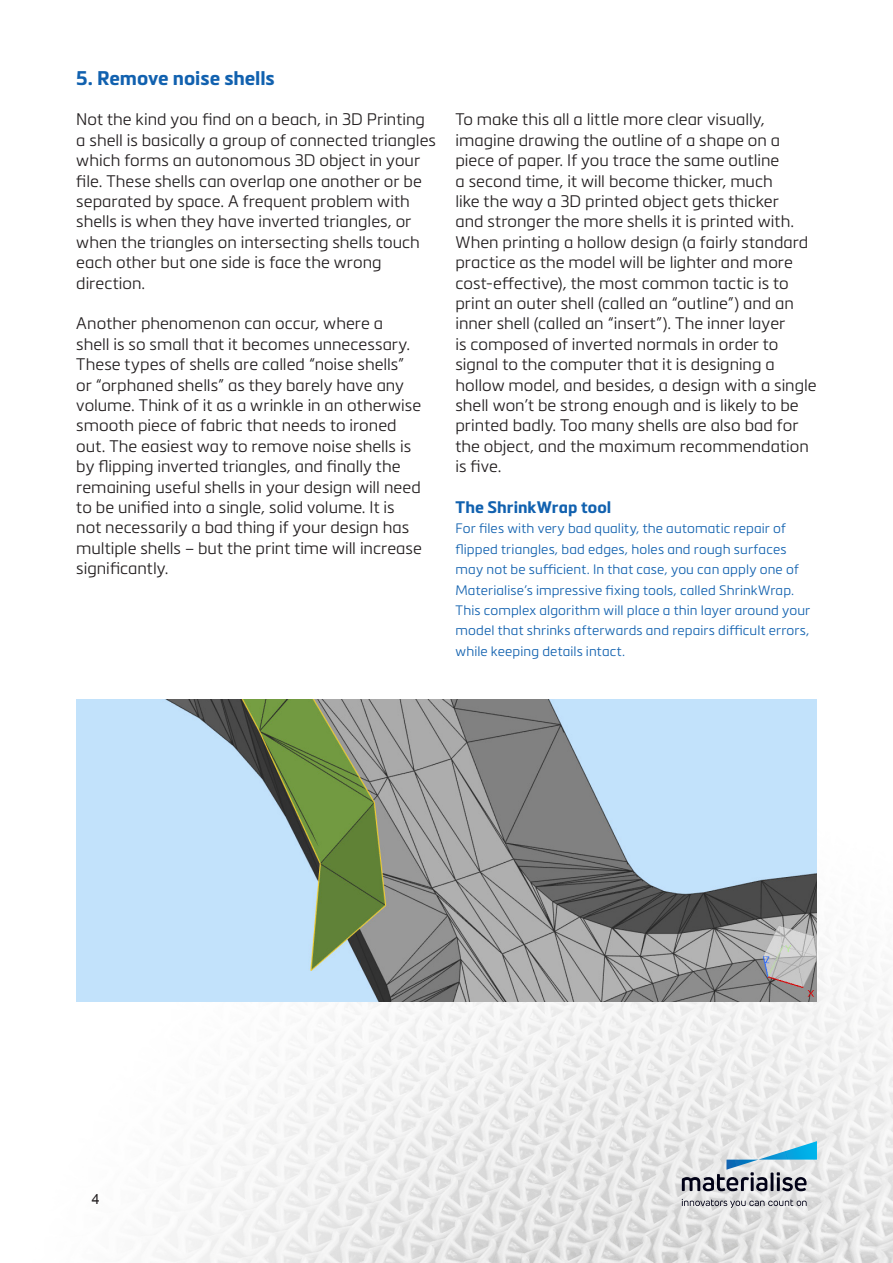
<style>
.page{position:relative;width:893px;height:1263px;background:#fff}
.page>*{position:absolute;margin:0;border:0;box-sizing:border-box;transform-origin:0 0}
.t1{font:700 19.5px "Metronic Pro";letter-spacing:-.005em;color:#1161af}
.t2{font:300 16.5px/20.4px "Metronic Pro";color:#231f20}
.t3{font:700 16.5px "Metronic Pro";color:#1161af}
.t4{font:14.25px "Arial";color:#231f20}
.t5{font:300 13.5px/20.4px "Metronic Pro";letter-spacing:.01em;color:#1161af}
</style>
<div class="page">
<img style="left:76px;top:952px;width:817px;height:311px">
<svg style="left:682px;top:1199px;width:125px;height:9px"></svg>
<svg style="left:682px;top:1141px;width:135px;height:50px"></svg>
<img style="left:76px;top:700px;width:741px;height:301px">
<p class="t1" style="left:76px;top:65px;width:200px">5. Remove noise shells</p>
<p class="t2" style="left:76px;top:109px;width:361px">Not the kind you find on a beach, in 3D Printing a shell is basically a group of connected triangles which forms an autonomous 3D object in your file. These shells can overlap one another or be separated by space. A frequent problem with shells is when they have inverted triangles, or when the triangles on intersecting shells touch each other but one side is face the wrong direction.</p>
<p class="t2" style="left:76px;top:313px;width:347px">Another phenomenon can occur, where a<br>shell is so small that it becomes unnecessary.<br>These types of shells are called “noise shells” or “orphaned shells” as they barely have any volume. Think of it as a wrinkle in an otherwise smooth piece of fabric that needs to ironed out. The easiest way to remove noise shells is by flipping inverted triangles, and finally the remaining useful shells in your design will need to be unified into a single, solid volume. It is not necessarily a bad thing if your design has multiple shells – but the print time will increase significantly.</p>
<p class="t2" style="left:455px;top:109px;width:363px">To make this all a little more clear visually, imagine drawing the outline of a shape on a piece of paper. If you trace the same outline<br>a second time, it will become thicker, much<br>like the way a 3D printed object gets thicker<br>and stronger the more shells it is printed with.<br>When printing a hollow design (a fairly standard practice as the model will be lighter and more cost-effective), the most common tactic is to print an outer shell (called an “outline”) and an inner shell (called an “insert”). The inner layer<br>is composed of inverted normals in order to signal to the computer that it is designing a hollow model, and besides, a design with a single shell won’t be strong enough and is likely to be printed badly. Too many shells are also bad for the object, and the maximum recommendation is five.</p>
<p class="t3" style="left:455px;top:497px;width:157px">The ShrinkWrap tool</p>
<p class="t5" style="left:455px;top:518px;width:356px">For files with very bad quality, the automatic repair of flipped triangles, bad edges, holes and rough surfaces may not be sufficient. In that case, you can apply one of Materialise’s impressive fixing tools, called ShrinkWrap.<br>This complex algorithm will place a thin layer around your model that shrinks afterwards and repairs difficult errors, while keeping details intact.</p>
<p class="t4" style="left:92px;top:1189px;width:9px">4</p>
</div>
